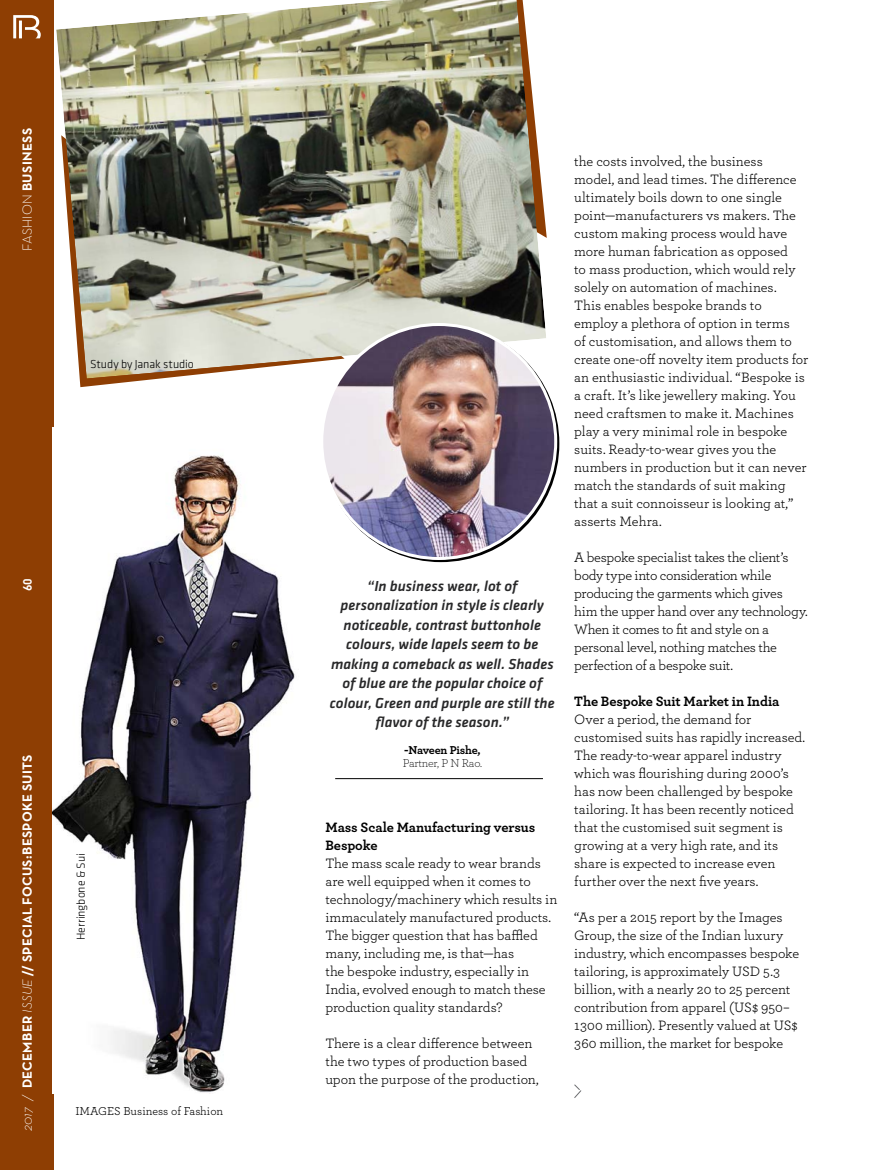
<style>
.page{position:relative;width:872px;height:1170px;background:#fff}
.page>*{position:absolute;margin:0;border:0;box-sizing:border-box;transform-origin:0 0}
.t1{font:italic 500 15px/19.5px "Klavika";letter-spacing:.005em;color:#282829;text-align:center}
.t2{font:14.25px/18px "Archer";letter-spacing:-.005em;color:#000}
.t3{font:700 14.25px/18px "Archer";letter-spacing:-.005em;color:#000}
.t4{font:700 13.5px "Neutra Text";letter-spacing:.025em;color:#fff}
.t5{font:300 12px "Klavika";letter-spacing:-.005em;color:#000}
.t6{font:12px "Archer";color:#000}
.t7{font:300 12px "Archer";letter-spacing:-.015em;color:#000}
.t8{font:700 12px "Archer";letter-spacing:-.02em;color:#000}
.t9{font:700 12px "DIN";color:#fff}
.s1{font-weight:300}
.s2{font-weight:300;font-style:italic}
</style>
<div class="page">
<div style="left:0;top:0;width:54px;height:1169px;background:#8e3e03"></div>
<svg style="left:13px;top:15px;width:28px;height:23px"></svg>
<svg style="left:79px;top:378px;width:86px;height:9px"></svg>
<img style="left:56px;top:0;width:490px;height:378px">
<hr style="left:335px;top:778px;width:208px;height:1px;background:#000">
<svg style="left:322px;top:325px;width:237px;height:237px"></svg>
<img style="left:322px;top:324px;width:234px;height:234px;border-radius:50%">
<img style="left:52px;top:427px;width:243px;height:666px">
<svg style="left:574px;top:1084px;width:8px;height:14px"></svg>
<p class="t4" style="left:22px;top:251px;width:124px;rotate:-90deg"><span class="s1">FASHION</span> BUSINESS</p>
<p class="t5" style="left:90px;top:359px;width:105px">Study by Janak studio</p>
<p class="t9" style="left:21px;top:591px;width:15px;rotate:-90deg">60</p>
<p class="t4" style="left:22px;top:1130px;width:378px;rotate:-90deg"><span class="s2">2017 /</span> DECEMBER <span class="s2">ISSUE</span> // SPECIAL FOCUS:BESPOKE SUITS</p>
<p class="t5" style="left:76px;top:940px;width:89px;rotate:-90deg">Herringbone &amp; Sui</p>
<p class="t6" style="left:75px;top:1106px;width:149px">IMAGES Business of Fashion</p>
<p class="t1" style="left:330px;top:577px;width:226px">“In business wear, lot of personalization in style is clearly noticeable, contrast buttonhole colours, wide lapels seem to be making a comeback as well. Shades of blue are the popular choice of colour, Green and purple are still the flavor of the season.”</p>
<p class="t8" style="left:404px;top:745px;width:78px">-Naveen Pishe,</p>
<p class="t7" style="left:403px;top:758px;width:81px">Partner, P N Rao.</p>
<p class="t3" style="left:325px;top:819px;width:211px">Mass Scale Manufacturing versus<br>Bespoke</p>
<p class="t2" style="left:325px;top:855px;width:233px">The mass scale ready to wear brands are well equipped when it comes to technology/machinery which results in immaculately manufactured products.<br>The bigger question that has baffled many, including me, is that—has<br>the bespoke industry, especially in India, evolved enough to match these production quality standards?</p>
<p class="t2" style="left:325px;top:1035px;width:215px">There is a clear difference between the two types of production based upon the purpose of the production,</p>
<p class="t2" style="left:574px;top:153px;width:235px">the costs involved, the business<br>model, and lead times. The difference ultimately boils down to one single point—manufacturers vs makers. The custom making process would have more human fabrication as opposed<br>to mass production, which would rely solely on automation of machines.<br>This enables bespoke brands to employ a plethora of option in terms<br>of customisation, and allows them to create one-off novelty item products for an enthusiastic individual. “Bespoke is a craft. It’s like jewellery making. You need craftsmen to make it. Machines play a very minimal role in bespoke suits. Ready-to-wear gives you the numbers in production but it can never match the standards of suit making that a suit connoisseur is looking at,” asserts Mehra.</p>
<p class="t2" style="left:574px;top:550px;width:235px">A bespoke specialist takes the client’s body type into consideration while producing the garments which gives him the upper hand over any technology.<br>When it comes to fit and style on a personal level, nothing matches the perfection of a bespoke suit.</p>
<p class="t3" style="left:574px;top:694px;width:207px">The Bespoke Suit Market in India</p>
<p class="t2" style="left:574px;top:712px;width:232px">Over a period, the demand for customised suits has rapidly increased.<br>The ready-to-wear apparel industry which was flourishing during 2000’s has now been challenged by bespoke tailoring. It has been recently noticed that the customised suit segment is growing at a very high rate, and its share is expected to increase even further over the next five years.</p>
<p class="t2" style="left:574px;top:910px;width:226px">“As per a 2015 report by the Images Group, the size of the Indian luxury industry, which encompasses bespoke tailoring, is approximately USD 5.3 billion, with a nearly 20 to 25 percent contribution from apparel (US$ 950– 1300 million). Presently valued at US$ 360 million, the market for bespoke</p>
</div>
